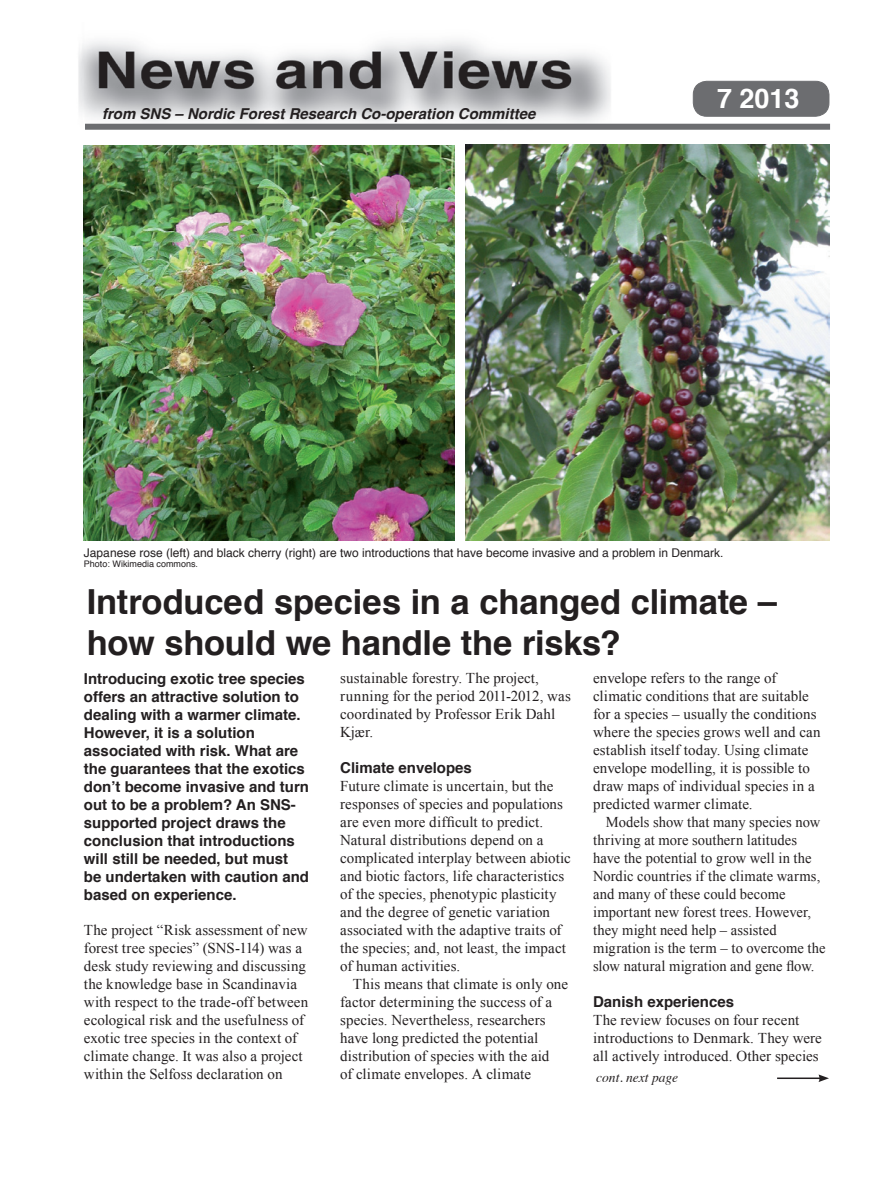
<style>
.page{position:relative;width:893px;height:1191px;background:#fff}
.page>*{position:absolute;margin:0;border:0;box-sizing:border-box;transform-origin:0 0}
.t1{font:700 34.5px/41.4px "Helvetica";letter-spacing:-.005em;color:#231f20}
.t2{font:700 27px "Helvetica";color:#fff}
.t3{font:15px/18px "Times New Roman";letter-spacing:.005em;color:#231f20}
.t4{font:700 15px/18px "Helvetica";color:#231f20}
.t5{font:italic 700 15px "Helvetica";color:#231f20}
.t6{font:italic 13.5px "Times";color:#231f20}
.t7{font:12px "Helvetica";color:#231f20}
.t8{font:9px "Helvetica";color:#231f20}
</style>
<div class="page">
<img style="left:78px;top:40px;width:585px;height:84px">
<div style="left:85px;top:124px;width:745px;height:6px;background:#6c6d70"></div>
<div style="left:693px;top:81px;width:136px;height:35px;background:#6c6d70;border-radius:13px"></div>
<div style="left:693px;top:81px;width:136px;height:35px;border:1px solid #6c6d70;border-radius:13px"></div>
<hr style="left:777px;top:1077px;width:44px;height:2px;background:#231f20">
<svg style="left:818px;top:1074px;width:11px;height:8px"></svg>
<img style="left:84px;top:146px;width:371px;height:394px">
<img style="left:465px;top:145px;width:365px;height:395px">
<p class="t5" style="left:102px;top:102px;width:435px">from SNS – Nordic Forest Research Co-operation Committee</p>
<h2 class="t2" style="left:717px;top:77px;width:84px">7 2013</h2>
<p class="t7" style="left:84px;top:543px;width:641px">Japanese rose (left) and black cherry (right) are two introductions that have become invasive and a problem in Denmark.</p>
<p class="t8" style="left:84px;top:557px;width:116px">Photo: Wikimedia commons.</p>
<h1 class="t1" style="left:87px;top:581px;width:692px">Introduced species in a changed climate – how should we handle the risks?</h1>
<p class="t4" style="left:84px;top:670px;width:227px">Introducing exotic tree species offers an attractive solution to dealing with a warmer climate.<br>However, it is a solution associated with risk. What are the guarantees that the exotics don’t become invasive and turn out to be a problem? An SNS&shy;supported project draws the conclusion that introductions will still be needed, but must be undertaken with caution and based on experience.</p>
<p class="t3" style="left:84px;top:921px;width:226px">The project “Risk assessment of new forest tree species” (SNS-114) was a desk study reviewing and discussing the knowledge base in Scandinavia with respect to the trade-off between ecological risk and the usefulness of exotic tree species in the context of climate change. It was also a project within the Selfoss declaration on</p>
<p class="t3" style="left:340px;top:669px;width:232px">sustainable forestry. The project, running for the period 2011-2012, was coordinated by Professor Erik Dahl<br>Kjær.</p>
<p class="t4" style="left:340px;top:759px;width:133px">Climate envelopes</p>
<p class="t3" style="left:340px;top:777px;width:232px">Future climate is uncertain, but the responses of species and populations are even more difficult to predict.<br>Natural distributions depend on a complicated interplay between abiotic and biotic factors, life characteristics of the species, phenotypic plasticity and the degree of genetic variation associated with the adaptive traits of the species; and, not least, the impact of human activities.</p>
<p class="t3" style="left:340px;top:975px;width:229px;text-indent:13px">This means that climate is only one factor determining the success of a species. Nevertheless, researchers have long predicted the potential distribution of species with the aid<br>of climate envelopes. A climate</p>
<p class="t3" style="left:593px;top:669px;width:229px">envelope refers to the range of climatic conditions that are suitable for a species – usually the conditions where the species grows well and can establish itself today. Using climate envelope modelling, it is possible to draw maps of individual species in a predicted warmer climate.</p>
<p class="t3" style="left:593px;top:813px;width:234px;text-indent:13px">Models show that many species now thriving at more southern latitudes have the potential to grow well in the Nordic countries if the climate warms, and many of these could become important new forest trees. However, they might need help – assisted migration is the term – to overcome the slow natural migration and gene flow.</p>
<p class="t4" style="left:593px;top:993px;width:142px">Danish experiences</p>
<p class="t3" style="left:593px;top:1011px;width:230px">The review focuses on four recent introductions to Denmark. They were all actively introduced. Other species</p>
<p class="t6" style="left:596px;top:1065px;width:84px">cont. next page</p>
</div>
